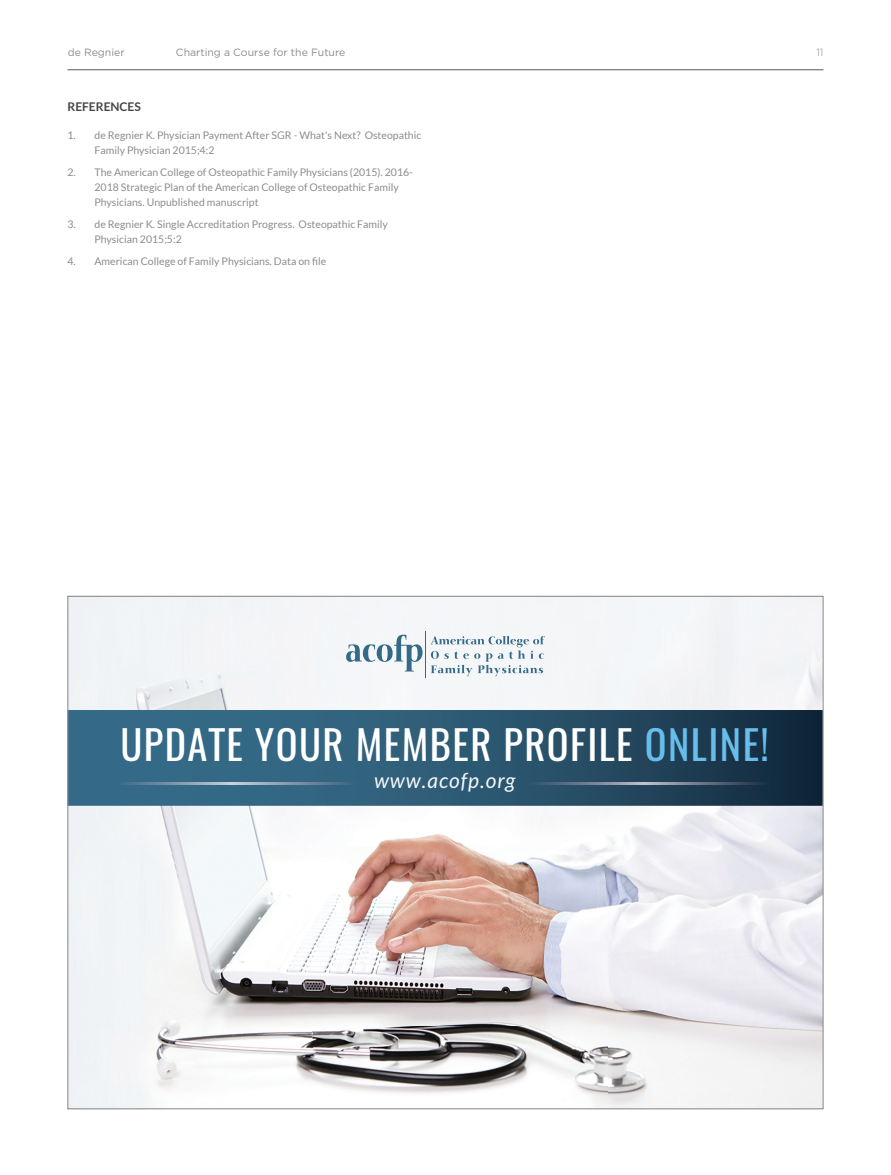
<style>
.page{position:relative;width:891px;height:1175px;background:#fff}
.page>*{position:absolute;margin:0;border:0;box-sizing:border-box;transform-origin:0 0}
.t1{font:40.5px "Oswald";letter-spacing:.035em;color:#fff}
.t2{font:italic 21px "Lato";letter-spacing:.05em;color:#f5f7f9}
.t3{font:700 12px "Lato";color:#454647}
.t4{font:10.5px/15px "Lato";color:#8a8c8f}
.t5{font:10.5px "Gotham";color:#8a8c8f}
.t6{font:300 10.5px "Gotham";color:#8a8c8f}
.s1{color:#68beeb}
</style>
<div class="page">
<hr style="left:68px;top:69px;width:756px;height:1px;background:#57585a">
<div style="left:70px;top:598px;width:752px;height:112px;background:#f4f5f7"></div>
<img style="left:70px;top:805px;width:752px;height:302px">
<svg style="left:70px;top:710px;width:752px;height:95px;background:#2a556e"></svg>
<svg style="left:346px;top:634px;width:77px;height:37px"></svg>
<svg style="left:430px;top:636px;width:115px;height:40px"></svg>
<hr style="left:425px;top:631px;width:1px;height:46px;background:#346a88">
<img style="left:117px;top:782px;width:241px;height:2px">
<img style="left:529px;top:782px;width:241px;height:2px">
<p class="t5" style="left:68px;top:46px;width:58px">de Regnier</p>
<p class="t5" style="left:176px;top:46px;width:171px">Charting a Course for the Future</p>
<p class="t3" style="left:68px;top:99px;width:75px">REFERENCES</p>
<p class="t4" style="left:94px;top:128px;width:328px;text-indent:-27px">1. de Regnier K. Physician Payment After SGR - What's Next? Osteopathic<br>Family Physician 2015;4:2</p>
<p class="t4" style="left:94px;top:165px;width:320px;text-indent:-27px">2. The American College of Osteopathic Family Physicians (2015). 2016-<br>2018 Strategic Plan of the American College of Osteopathic Family<br>Physicians. Unpublished manuscript</p>
<p class="t4" style="left:94px;top:216px;width:295px;text-indent:-27px">3. de Regnier K. Single Accreditation Progress. Osteopathic Family<br>Physician 2015;5:2</p>
<p class="t4" style="left:68px;top:253px;width:260px">4. American College of Family Physicians. Data on file</p>
<p class="t6" style="left:816px;top:46px;width:9px">11</p>
<h1 class="t1" style="left:120px;top:716px;width:650px">UPDATE YOUR MEMBER PROFILE <span class="s1">ONLINE!</span></h1>
<h2 class="t2" style="left:374px;top:769px;width:143px">www.acofp.org</h2>
</div>
